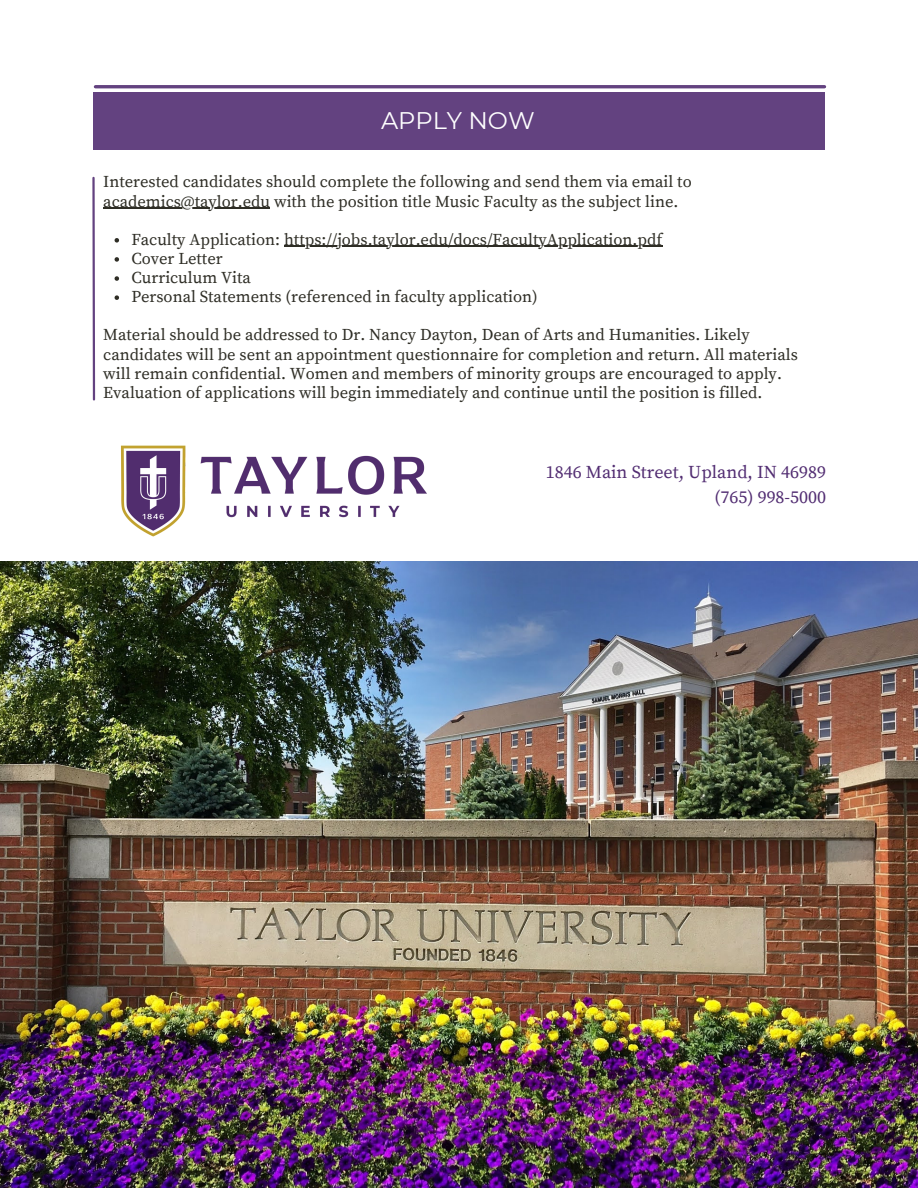
<style>
.page{position:relative;width:918px;height:1188px;background:#fff}
.page>*{position:absolute;margin:0;border:0;box-sizing:border-box;transform-origin:0 0}
.t1{font:24px "Montserrat";color:#fff}
.t2{font:18px/24.8px "Source Serif Pro";color:#522d72;text-align:right}
.t3{font:16.5px/19.2px "Source Serif Pro";color:#2e2d25}
</style>
<div class="page">
<div style="left:94px;top:92px;width:731px;height:58px;background:#634280"></div>
<svg style="left:92px;top:176px;width:3px;height:225px"></svg>
<hr style="left:95px;top:85px;width:730px;height:3px;background:#522d72">
<img style="left:0;top:561px;width:918px;height:627px">
<img style="left:91px;top:445px;width:366px;height:122px">
<hr style="left:103px;top:208px;width:167px;height:1px;background:#2e2d25">
<svg style="left:115px;top:238px;width:4px;height:5px"></svg>
<hr style="left:284px;top:246px;width:378px;height:1px;background:#2e2d25">
<svg style="left:115px;top:257px;width:4px;height:5px"></svg>
<svg style="left:115px;top:276px;width:4px;height:5px"></svg>
<svg style="left:115px;top:295px;width:4px;height:5px"></svg>
<h1 class="t1" style="left:381px;top:105px;width:155px">APPLY NOW</h1>
<p class="t3" style="left:103px;top:173px;width:590px">Interested candidates should complete the following and send them via email to academics@taylor.edu with the position title Music Faculty as the subject line.</p>
<p class="t3" style="left:131px;top:230px;width:532px">Faculty Application: https://jobs.taylor.edu/docs/FacultyApplication.pdf Cover Letter<br>Curriculum Vita<br>Personal Statements (referenced in faculty application)</p>
<p class="t3" style="left:103px;top:326px;width:696px">Material should be addressed to Dr. Nancy Dayton, Dean of Arts and Humanities. Likely candidates will be sent an appointment questionnaire for completion and return. All materials will remain confidential. Women and members of minority groups are encouraged to apply.<br>Evaluation of applications will begin immediately and continue until the position is filled.</p>
<p class="t2" style="left:546px;top:460px;width:282px">1846 Main Street, Upland, IN 46989 (765) 998-5000</p>
</div>
